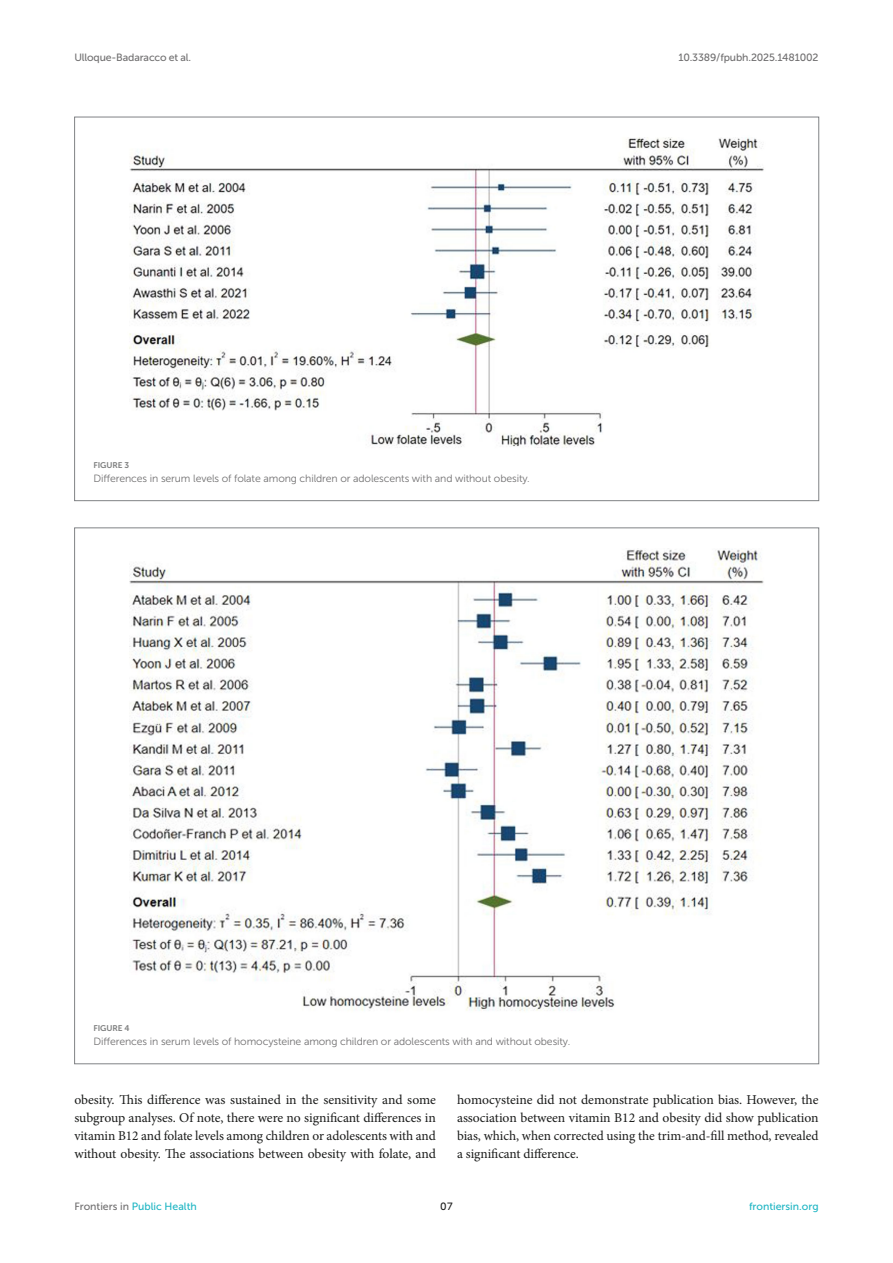
<style>
.page{position:relative;width:893px;height:1263px;background:#fff}
.page>*{position:absolute;margin:0;border:0;box-sizing:border-box;transform-origin:0 0}
.TEXT{font:13.5px/18px "Minion Pro";letter-spacing:-.005em;color:#1b1c1b;text-align:justify}
.FIG_LEG{font:10.5px "Museo Sans 300";letter-spacing:-.01em;color:#706f70}
.t1{font:10.5px "Museo Sans 500";letter-spacing:-.015em;color:#706f70}
.t2{font:10.5px "Museo Sans 500";color:#1db5c3}
.t3{font:10.5px "Museo Sans 500";color:#1b1c1b}
.FIG_HD{font:8.25px "Museo Sans 700";letter-spacing:-.01em;color:#7e7f7f}
.s1{color:#706f70}
</style>
<div class="page">
<img style="left:129px;top:137px;width:635px;height:311px">
<img style="left:129px;top:549px;width:635px;height:462px">
<p class="t1" style="left:74px;top:51px;width:118px">Ulloque-Badaracco et al.</p>
<p class="t1" style="left:678px;top:51px;width:142px">10.3389/fpubh.2025.1481002</p>
<p class="FIG_HD" style="left:94px;top:461px;width:37px">FIGURE 3</p>
<p class="FIG_LEG" style="left:94px;top:472px;width:438px">Differences in serum levels of folate among children or adolescents with and without obesity.</p>
<p class="FIG_HD" style="left:94px;top:1024px;width:37px">FIGURE 4</p>
<p class="FIG_LEG" style="left:94px;top:1035px;width:478px">Differences in serum levels of homocysteine among children or adolescents with and without obesity.</p>
<p class="TEXT" style="left:74px;top:1091px;width:363px">obesity. This difference was sustained in the sensitivity and some subgroup analyses. Of note, there were no significant differences in vitamin B12 and folate levels among children or adolescents with and without obesity. The associations between obesity with folate, and</p>
<p class="TEXT" style="left:457px;top:1091px;width:363px">homocysteine did not demonstrate publication bias. However, the association between vitamin B12 and obesity did show publication bias, which, when corrected using the trim-and-fill method, revealed a significant difference.</p>
<p class="t2" style="left:74px;top:1200px;width:124px"><span class="s1">Frontiers in</span> Public Health</p>
<p class="t3" style="left:440px;top:1200px;width:14px">07</p>
<p class="t2" style="left:749px;top:1200px;width:71px">frontiersin.org</p>
</div>
